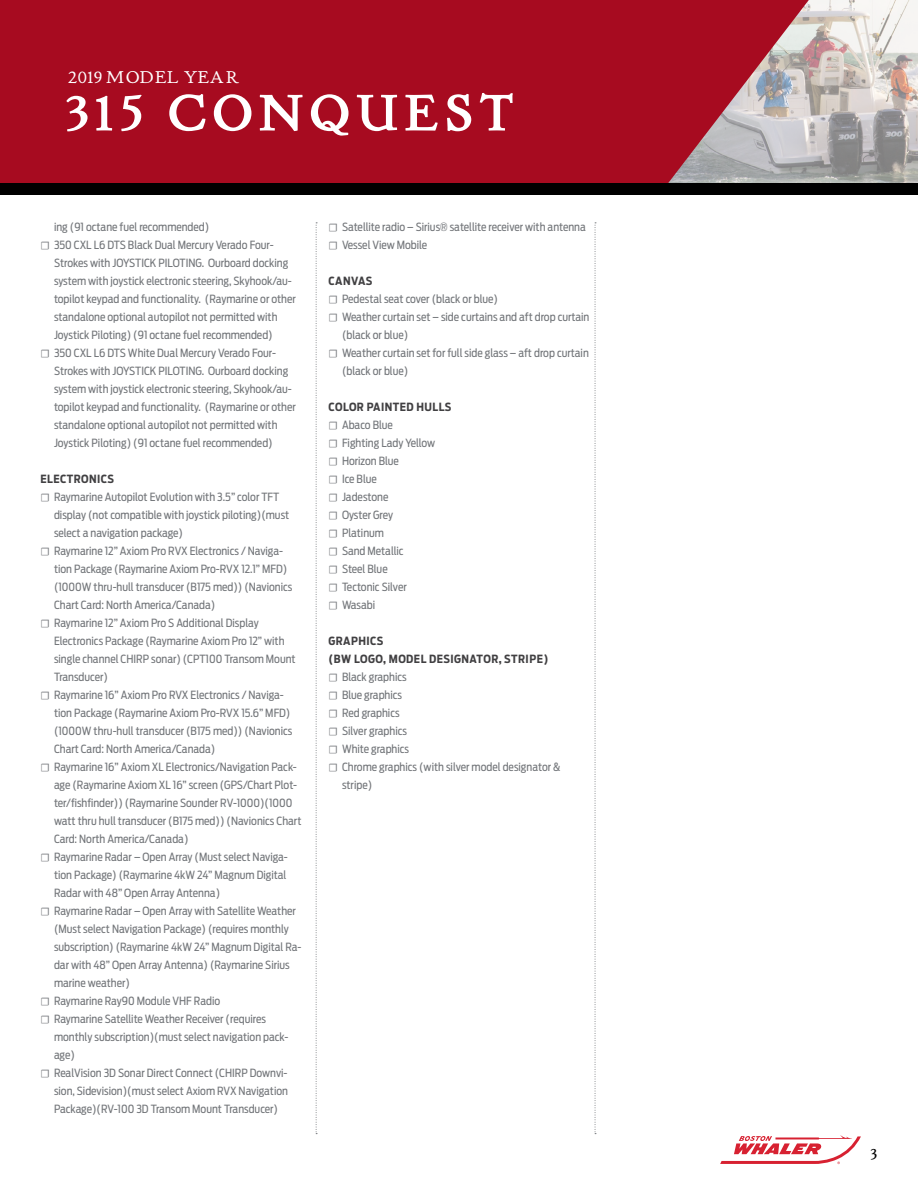
<style>
.page{position:relative;width:918px;height:1188px;background:#fff}
.page>*{position:absolute;margin:0;border:0;box-sizing:border-box;transform-origin:0 0}
.t1{font:700 54px "Stickley Text Pro Next";letter-spacing:.1em;color:#fff}
.t2{font:18px "Stickley Text Pro Next";letter-spacing:.02em;color:#fff}
.t3{font:18px "Stickley Text Pro Next";color:#000}
.t4{font:11.25px/18px "Antenna Cond";color:#73767a}
.t5{font:700 11.25px "Antenna Cond";letter-spacing:.04em;color:#414042}
.s1{font-family:"Minion Pro"}
.s2{font-weight:700;color:#414042}
</style>
<div class="page">
<img style="left:819px;top:0;width:99px;height:183px">
<svg style="left:720px;top:1135px;width:141px;height:29px"></svg>
<svg style="left:0;top:0;width:819px;height:183px;background:#a91c2f"></svg>
<div style="left:0;top:183px;width:918px;height:12px;background:#000"></div>
<svg style="left:595px;top:222px;width:1px;height:912px"></svg>
<svg style="left:316px;top:222px;width:1px;height:912px"></svg>
<h2 class="t2" style="left:68px;top:65px;width:173px">2019 MODEL YEAR</h2>
<h1 class="t1" style="left:65px;top:82px;width:451px">315 CONQUEST</h1>
<p class="t4" style="left:54px;top:218px;width:157px">ing (91 octane fuel recommended)</p>
<p class="t4" style="left:40px;top:236px;width:235px"><span class="s1">☐</span> 350 CXL L6 DTS Black Dual Mercury Verado Four-</p>
<p class="t4" style="left:54px;top:254px;width:236px">Strokes with JOYSTICK PILOTING. Ourboard docking</p>
<p class="t4" style="left:54px;top:272px;width:239px">system with joystick electronic steering, Skyhook/au-</p>
<p class="t4" style="left:54px;top:290px;width:243px">topilot keypad and functionality. (Raymarine or other</p>
<p class="t4" style="left:54px;top:308px;width:225px">standalone optional autopilot not permitted with</p>
<p class="t4" style="left:54px;top:326px;width:220px">Joystick Piloting) (91 octane fuel recommended)</p>
<p class="t4" style="left:40px;top:344px;width:237px"><span class="s1">☐</span> 350 CXL L6 DTS White Dual Mercury Verado Four-</p>
<p class="t4" style="left:54px;top:362px;width:236px">Strokes with JOYSTICK PILOTING. Ourboard docking</p>
<p class="t4" style="left:54px;top:380px;width:239px">system with joystick electronic steering, Skyhook/au-</p>
<p class="t4" style="left:54px;top:398px;width:243px">topilot keypad and functionality. (Raymarine or other</p>
<p class="t4" style="left:54px;top:416px;width:225px">standalone optional autopilot not permitted with</p>
<p class="t4" style="left:54px;top:434px;width:220px">Joystick Piloting) (91 octane fuel recommended)</p>
<p class="t5" style="left:40px;top:473px;width:75px">ELECTRONICS</p>
<p class="t4" style="left:40px;top:488px;width:240px"><span class="s1">☐</span> Raymarine Autopilot Evolution with 3.5” color TFT</p>
<p class="t4" style="left:54px;top:506px;width:237px">display (not compatible with joystick piloting)(must</p>
<p class="t4" style="left:54px;top:524px;width:131px">select a navigation package)</p>
<p class="t4" style="left:40px;top:542px;width:244px"><span class="s1">☐</span> Raymarine 12” Axiom Pro RVX Electronics / Naviga-</p>
<p class="t4" style="left:54px;top:560px;width:235px">tion Package (Raymarine Axiom Pro-RVX 12.1” MFD)</p>
<p class="t4" style="left:54px;top:578px;width:240px">(1000W thru-hull transducer (B175 med)) (Navionics</p>
<p class="t4" style="left:54px;top:596px;width:163px">Chart Card: North America/Canada)</p>
<p class="t4" style="left:40px;top:614px;width:220px"><span class="s1">☐</span> Raymarine 12” Axiom Pro S Additional Display</p>
<p class="t4" style="left:54px;top:632px;width:232px">Electronics Package (Raymarine Axiom Pro 12” with</p>
<p class="t4" style="left:54px;top:650px;width:243px">single channel CHIRP sonar) (CPT100 Transom Mount</p>
<p class="t4" style="left:54px;top:668px;width:55px">Transducer)</p>
<p class="t4" style="left:40px;top:686px;width:245px"><span class="s1">☐</span> Raymarine 16” Axiom Pro RVX Electronics / Naviga-</p>
<p class="t4" style="left:54px;top:704px;width:238px">tion Package (Raymarine Axiom Pro-RVX 15.6” MFD)</p>
<p class="t4" style="left:54px;top:722px;width:240px">(1000W thru-hull transducer (B175 med)) (Navionics</p>
<p class="t4" style="left:54px;top:740px;width:163px">Chart Card: North America/Canada)</p>
<p class="t4" style="left:40px;top:758px;width:258px"><span class="s1">☐</span> Raymarine 16” Axiom XL Electronics/Navigation Pack-</p>
<p class="t4" style="left:54px;top:776px;width:245px">age (Raymarine Axiom XL 16” screen (GPS/Chart Plot-</p>
<p class="t4" style="left:54px;top:794px;width:240px">ter/fishfinder)) (Raymarine Sounder RV-1000)(1000</p>
<p class="t4" style="left:54px;top:812px;width:249px">watt thru hull transducer (B175 med)) (Navionics Chart</p>
<p class="t4" style="left:54px;top:830px;width:136px">Card: North America/Canada)</p>
<p class="t4" style="left:40px;top:848px;width:249px"><span class="s1">☐</span> Raymarine Radar – Open Array (Must select Naviga-</p>
<p class="t4" style="left:54px;top:866px;width:234px">tion Package) (Raymarine 4kW 24” Magnum Digital</p>
<p class="t4" style="left:54px;top:884px;width:168px">Radar with 48” Open Array Antenna)</p>
<p class="t4" style="left:40px;top:902px;width:257px"><span class="s1">☐</span> Raymarine Radar – Open Array with Satellite Weather</p>
<p class="t4" style="left:54px;top:920px;width:236px">(Must select Navigation Package) (requires monthly</p>
<p class="t4" style="left:54px;top:938px;width:249px">subscription) (Raymarine 4kW 24” Magnum Digital Ra-</p>
<p class="t4" style="left:54px;top:956px;width:237px">dar with 48” Open Array Antenna) (Raymarine Sirius</p>
<p class="t4" style="left:54px;top:974px;width:77px">marine weather)</p>
<p class="t4" style="left:40px;top:992px;width:181px"><span class="s1">☐</span> Raymarine Ray90 Module VHF Radio</p>
<p class="t4" style="left:40px;top:1010px;width:227px"><span class="s1">☐</span> Raymarine Satellite Weather Receiver (requires</p>
<p class="t4" style="left:54px;top:1028px;width:236px">monthly subscription)(must select navigation pack-</p>
<p class="t4" style="left:54px;top:1046px;width:22px">age)</p>
<p class="t4" style="left:40px;top:1064px;width:249px"><span class="s1">☐</span> RealVision 3D Sonar Direct Connect (CHIRP Downvi-</p>
<p class="t4" style="left:54px;top:1082px;width:236px">sion, Sidevision)(must select Axiom RVX Navigation</p>
<p class="t4" style="left:54px;top:1100px;width:226px">Package)(RV-100 3D Transom Mount Transducer)</p>
<p class="t4" style="left:328px;top:218px;width:259px"><span class="s1">☐</span> Satellite radio – Sirius® satellite receiver with antenna <span class="s1">☐</span> Vessel View Mobile</p>
<p class="t5" style="left:328px;top:275px;width:45px">CANVAS</p>
<p class="t4" style="left:328px;top:290px;width:171px"><span class="s1">☐</span> Pedestal seat cover (black or blue)</p>
<p class="t4" style="left:328px;top:308px;width:262px"><span class="s1">☐</span> Weather curtain set – side curtains and aft drop curtain</p>
<p class="t4" style="left:342px;top:326px;width:68px">(black or blue)</p>
<p class="t4" style="left:328px;top:344px;width:262px"><span class="s1">☐</span> Weather curtain set for full side glass – aft drop curtain</p>
<p class="t4" style="left:342px;top:362px;width:68px">(black or blue)</p>
<p class="t4" style="left:328px;top:398px;width:124px"><span class="s2">COLOR PAINTED HULLS </span><span class="s1">☐</span> Abaco Blue<br><span class="s1">☐</span> Fighting Lady Yellow<br><span class="s1">☐</span> Horizon Blue<br><span class="s1">☐</span> Ice Blue<br><span class="s1">☐</span> Jadestone<br><span class="s1">☐</span> Oyster Grey<br><span class="s1">☐</span> Platinum<br><span class="s1">☐</span> Sand Metallic<br><span class="s1">☐</span> Steel Blue<br><span class="s1">☐</span> Tectonic Silver<br><span class="s1">☐</span> Wasabi</p>
<p class="t5" style="left:328px;top:635px;width:56px">GRAPHICS</p>
<p class="t5" style="left:328px;top:653px;width:221px">(BW LOGO, MODEL DESIGNATOR, STRIPE)</p>
<p class="t4" style="left:328px;top:668px;width:80px"><span class="s1">☐</span> Black graphics</p>
<p class="t4" style="left:328px;top:686px;width:75px"><span class="s1">☐</span> Blue graphics</p>
<p class="t4" style="left:328px;top:704px;width:73px"><span class="s1">☐</span> Red graphics</p>
<p class="t4" style="left:328px;top:722px;width:80px"><span class="s1">☐</span> Silver graphics</p>
<p class="t4" style="left:328px;top:740px;width:82px"><span class="s1">☐</span> White graphics</p>
<p class="t4" style="left:328px;top:758px;width:234px"><span class="s1">☐</span> Chrome graphics (with silver model designator &amp;</p>
<p class="t4" style="left:342px;top:776px;width:32px">stripe)</p>
<h2 class="t3" style="left:870px;top:1138px;width:9px">3</h2>
</div>
